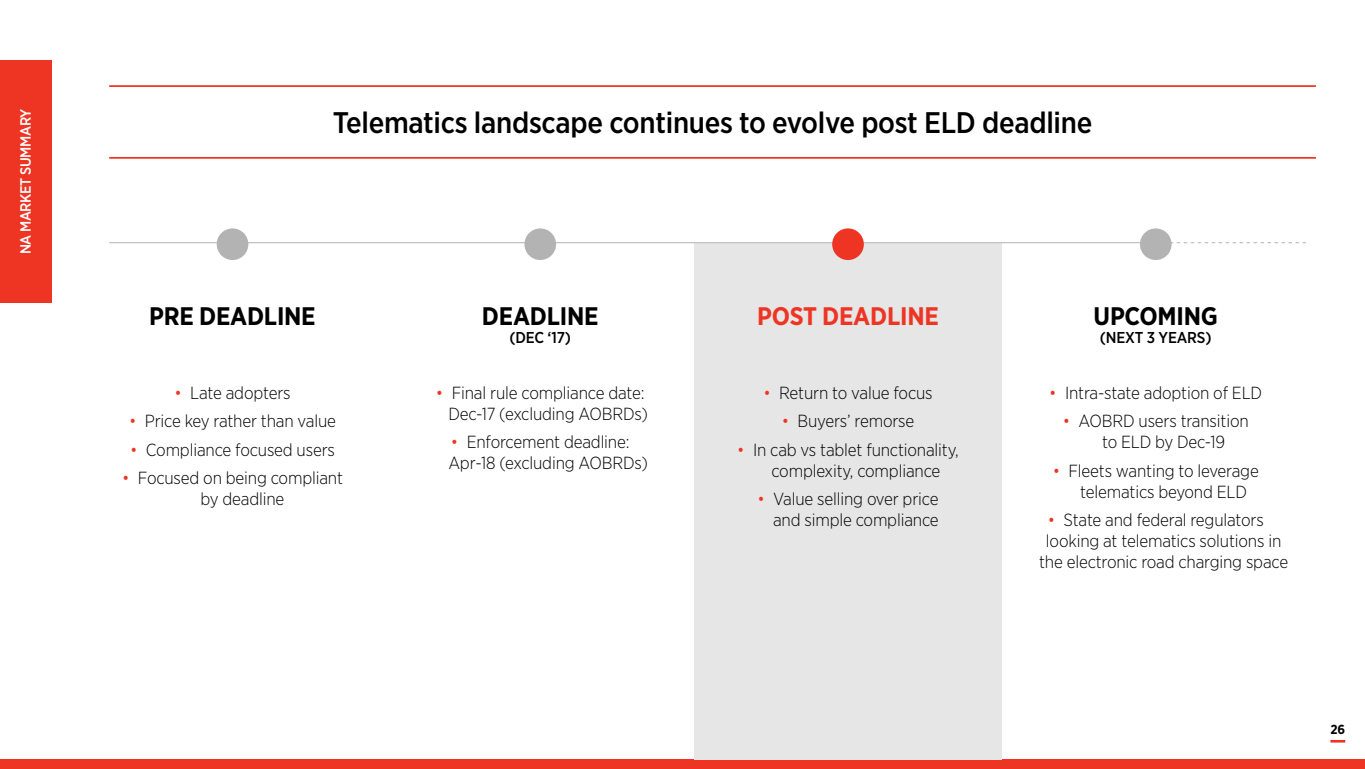
<style>
.page{position:relative;width:1365px;height:769px;background:#fff}
.page>*{position:absolute;margin:0;border:0;box-sizing:border-box;transform-origin:0 0}
.t1{font:500 29.75px "Gotham Narrow";letter-spacing:-.01em;color:#000}
.t2{font:700 25.38px "Gotham Narrow";letter-spacing:-.01em;color:#000}
.t3{font:700 25.38px "Gotham Narrow";letter-spacing:-.01em;color:#ee3524}
.t4{font:300 17.5px/21px "Gotham Narrow";letter-spacing:-.01em;color:#000}
.t5{font:500 15.75px "Gotham Narrow";letter-spacing:-.01em;color:#000}
.t6{font:500 14.88px "Gotham Narrow";letter-spacing:-.025em;color:#fff}
.t7{font:700 13.12px "Gotham Narrow";color:#000}
.s1{color:#ee3524}
</style>
<div class="page">
<div style="left:0;top:759px;width:1364px;height:10px;background:#ee3524"></div>
<svg style="left:1330px;top:740px;width:14px;height:2px"></svg>
<div style="left:693px;top:243px;width:308px;height:516px;background:#e6e6e6"></div>
<hr style="left:109px;top:242px;width:1062px;height:1px;background:#b3b3b3">
<svg style="left:1171px;top:242px;width:134px;height:1px"></svg>
<hr style="left:109px;top:157px;width:1206px;height:2px;background:#ee3524">
<hr style="left:109px;top:85px;width:1206px;height:2px;background:#ee3524">
<div style="left:0;top:60px;width:51px;height:243px;background:#ee3524"></div>
<div style="left:217px;top:228px;width:31px;height:32px;background:#b3b3b3;border-radius:50%"></div>
<div style="left:524px;top:228px;width:32px;height:32px;background:#b3b3b3;border-radius:50%"></div>
<div style="left:832px;top:228px;width:31px;height:32px;background:#ee3524;border-radius:50%"></div>
<div style="left:1139px;top:228px;width:32px;height:32px;background:#b3b3b3;border-radius:50%"></div>
<p class="t6" style="left:16px;top:254px;width:147px;rotate:-90deg">NA MARKET SUMMARY</p>
<h1 class="t1" style="left:333px;top:103px;width:761px">Telematics landscape continues to evolve post ELD deadline</h1>
<h2 class="t2" style="left:149px;top:299px;width:168px">PRE DEADLINE</h2>
<h2 class="t2" style="left:482px;top:299px;width:118px">DEADLINE</h2>
<p class="t5" style="left:509px;top:328px;width:63px">(DEC ‘17)</p>
<p class="t4" style="left:174px;top:382px;width:118px"><span class="s1">•</span> Late adopters</p>
<p class="t4" style="left:129px;top:410px;width:208px"><span class="s1">•</span> Price key rather than value</p>
<p class="t4" style="left:130px;top:438px;width:206px"><span class="s1">•</span> Compliance focused users</p>
<p class="t4" style="left:200px;top:467px;width:144px;text-indent:-78px"><span class="s1">•</span> Focused on being compliant by deadline</p>
<p class="t4" style="left:436px;top:382px;width:213px;text-align:right"><span class="s1">•</span> Final rule compliance date:<br>Dec-17 (excluding AOBRDs)</p>
<p class="t4" style="left:448px;top:431px;width:201px"><span class="s1">•</span> Enforcement deadline:<br>Apr-18 (excluding AOBRDs)</p>
<h2 class="t3" style="left:757px;top:299px;width:183px">POST DEADLINE</h2>
<h2 class="t2" style="left:1093px;top:299px;width:126px">UPCOMING</h2>
<p class="t5" style="left:1099px;top:328px;width:113px">(NEXT 3 YEARS)</p>
<p class="t4" style="left:763px;top:382px;width:171px"><span class="s1">•</span> Return to value focus</p>
<p class="t4" style="left:781px;top:410px;width:134px"><span class="s1">•</span> Buyers’ remorse</p>
<p class="t4" style="left:771px;top:438px;width:189px;text-indent:-34px"><span class="s1">•</span> In cab vs tablet functionality, complexity, compliance</p>
<p class="t4" style="left:757px;top:488px;width:183px;text-align:right"><span class="s1">•</span> Value selling over price and simple compliance</p>
<p class="t4" style="left:1049px;top:382px;width:214px"><span class="s1">•</span> Intra-state adoption of ELD</p>
<p class="t4" style="left:1101px;top:410px;width:148px;text-indent:-39px"><span class="s1">•</span> AOBRD users transition to ELD by Dec-19</p>
<p class="t4" style="left:1080px;top:459px;width:180px;text-indent:-27px"><span class="s1">•</span> Fleets wanting to leverage telematics beyond ELD</p>
<p class="t4" style="left:1047px;top:509px;width:218px"><span class="s1">•</span> State and federal regulators</p>
<p class="t4" style="left:1045px;top:530px;width:237px">looking at telematics solutions in</p>
<p class="t4" style="left:1038px;top:551px;width:251px">the electronic road charging space</p>
<p class="t7" style="left:1330px;top:721px;width:16px">26</p>
</div>
